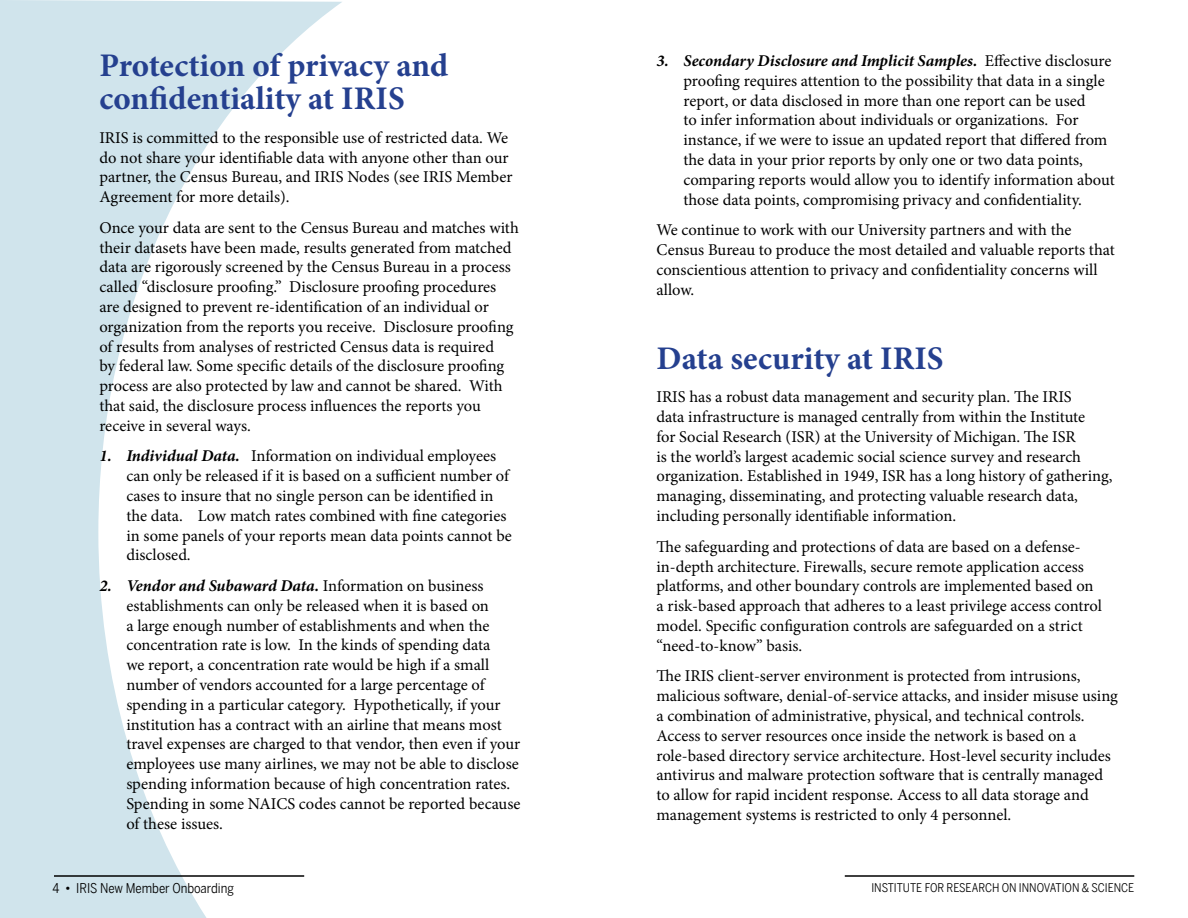
<style>
.page{position:relative;width:1188px;height:918px;background:#fff}
.page>*{position:absolute;margin:0;border:0;box-sizing:border-box;transform-origin:0 0}
.t1{font:700 33px/33px "Minion Pro";color:#25408f}
.t2{font:16.5px/19.8px "Minion Pro";color:#000}
.t3{font:13.5px "Benton Sans Cond";color:#000}
.t4{font:12px "Benton Sans Cond";color:#000}
.s1{font-weight:700;font-style:italic}
</style>
<div class="page">
<svg style="left:0;top:0;width:342px;height:918px"></svg>
<hr style="left:54px;top:875px;width:250px;height:2px;background:#000">
<hr style="left:845px;top:875px;width:289px;height:2px;background:#000">
<h1 class="t1" style="left:99px;top:49px;width:350px">Protection of privacy and confidentiality at IRIS</h1>
<p class="t2" style="left:99px;top:128px;width:415px">IRIS is committed to the responsible use of restricted data. We do not share your identifiable data with anyone other than our partner, the Census Bureau, and IRIS Nodes (see IRIS Member Agreement for more details).</p>
<p class="t2" style="left:99px;top:218px;width:421px">Once your data are sent to the Census Bureau and matches with their datasets have been made, results generated from matched data are rigorously screened by the Census Bureau in a process called “disclosure proofing.” Disclosure proofing procedures are designed to prevent re-identification of an individual or organization from the reports you receive. Disclosure proofing of results from analyses of restricted Census data is required<br>by federal law. Some specific details of the disclosure proofing process are also protected by law and cannot be shared. With that said, the disclosure process influences the reports you receive in several ways.</p>
<p class="t2" style="left:126px;top:446px;width:387px;text-indent:-27px"><span class="s1">1. Individual Data.</span> Information on individual employees can only be released if it is based on a sufficient number of cases to insure that no single person can be identified in the data. Low match rates combined with fine categories in some panels of your reports mean data points cannot be disclosed.</p>
<p class="t2" style="left:126px;top:576px;width:396px;text-indent:-27px"><span class="s1">2. Vendor and Subaward Data.</span> Information on business establishments can only be released when it is based on<br>a large enough number of establishments and when the concentration rate is low. In the kinds of spending data<br>we report, a concentration rate would be high if a small number of vendors accounted for a large percentage of spending in a particular category. Hypothetically, if your institution has a contract with an airline that means most travel expenses are charged to that vendor, then even if your employees use many airlines, we may not be able to disclose spending information because of high concentration rates.<br>Spending in some NAICS codes cannot be reported because of these issues.</p>
<p class="t2" style="left:683px;top:51px;width:433px;text-indent:-27px"><span class="s1">3. Secondary Disclosure and Implicit Samples.</span> Effective disclosure proofing requires attention to the possibility that data in a single report, or data disclosed in more than one report can be used<br>to infer information about individuals or organizations. For instance, if we were to issue an updated report that differed from the data in your prior reports by only one or two data points, comparing reports would allow you to identify information about those data points, compromising privacy and confidentiality.</p>
<p class="t2" style="left:656px;top:220px;width:460px">We continue to work with our University partners and with the Census Bureau to produce the most detailed and valuable reports that conscientious attention to privacy and confidentiality concerns will allow.</p>
<h1 class="t1" style="left:656px;top:342px;width:289px">Data security at IRIS</h1>
<p class="t2" style="left:656px;top:387px;width:458px">IRIS has a robust data management and security plan. The IRIS<br>data infrastructure is managed centrally from within the Institute<br>for Social Research (ISR) at the University of Michigan. The ISR<br>is the world’s largest academic social science survey and research organization. Established in 1949, ISR has a long history of gathering, managing, disseminating, and protecting valuable research data, including personally identifiable information.</p>
<p class="t2" style="left:656px;top:537px;width:447px">The safeguarding and protections of data are based on a defense&shy;in-depth architecture. Firewalls, secure remote application access platforms, and other boundary controls are implemented based on a risk-based approach that adheres to a least privilege access control model. Specific configuration controls are safeguarded on a strict “need-to-know” basis.</p>
<p class="t2" style="left:656px;top:666px;width:463px">The IRIS client-server environment is protected from intrusions, malicious software, denial-of-service attacks, and insider misuse using a combination of administrative, physical, and technical controls.<br>Access to server resources once inside the network is based on a role-based directory service architecture. Host-level security includes antivirus and malware protection software that is centrally managed to allow for rapid incident response. Access to all data storage and management systems is restricted to only 4 personnel.</p>
<p class="t3" style="left:52px;top:881px;width:183px">4 • IRIS New Member Onboarding</p>
<p class="t4" style="left:871px;top:881px;width:264px">INSTITUTE FOR RESEARCH ON INNOVATION &amp; SCIENCE</p>
</div>
